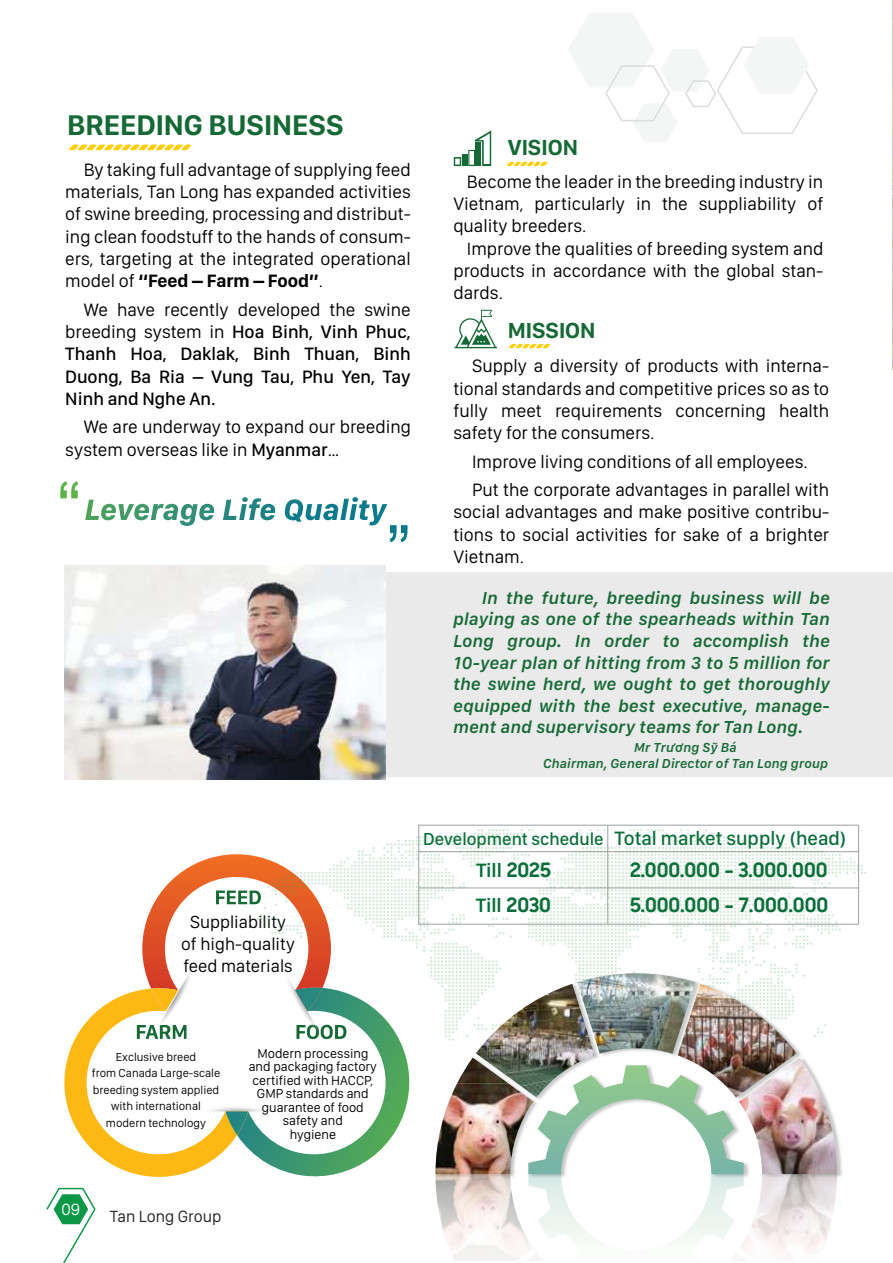
<style>
.page{position:relative;width:893px;height:1263px;background:#fff}
.page>*{position:absolute;margin:0;border:0;box-sizing:border-box;transform-origin:0 0}
.t1{font:700 29.55px "San Francisco Display";color:#156935}
.t2{font:700 22.65px "San Francisco Display";color:#156935}
.t3{font:500 20.1px "San Francisco Display";color:#086d38}
.t4{font:700 20.1px "i Ciel Samsung Sharp Sans";color:#086d38}
.t5{font:600 20.1px "San Francisco Display";color:#086d38}
.t6{font:18.6px/22.4px "San Francisco Display";color:#010101;text-align:justify}
.t7{font:500 18.6px/22.4px "San Francisco Display";color:#010101;text-align:justify}
.t8{font:italic 600 18px/21.6px "San Francisco Text";color:#156935;text-align:justify}
.t9{font:18px/21.6px "San Francisco Display";color:#010101;text-align:center}
.t10{font:16.8px "San Francisco Display";color:#231f20}
.t11{font:16.8px "San Francisco Display";color:#fff}
.t12{font:13.5px/13.5px "San Francisco Display";color:#010101;text-align:center}
.t13{font:italic 600 13.5px/16.2px "San Francisco Text";color:#156935;text-align:center}
.t14{font:12px/16.5px "San Francisco Display";color:#010101;text-align:center}
.s1{font-weight:700}
.s2{font-weight:400}
.s3{font-weight:500}
.s4{font-size:18px}
.s5{font-family:"i Ciel Samsung Sharp Sans";font-weight:700}
</style>
<div class="page">
<img style="left:892px;top:0;width:1px;height:370px">
<div style="left:366px;top:573px;width:527px;height:204px;background:#eaeaea"></div>
<svg style="left:454px;top:157px;width:7px;height:9px"></svg>
<div style="left:462px;top:154px;width:5px;height:12px;background:#156935"></div>
<svg style="left:468px;top:130px;width:23px;height:36px"></svg>
<svg style="left:507px;top:161px;width:41px;height:5px"></svg>
<svg style="left:455px;top:310px;width:42px;height:38px"></svg>
<svg style="left:508px;top:344px;width:42px;height:5px"></svg>
<svg style="left:568px;top:13px;width:250px;height:129px"></svg>
<svg style="left:69px;top:144px;width:123px;height:7px"></svg>
<hr style="left:418px;top:825px;width:441px;height:1px;background:#a7aaac">
<hr style="left:607px;top:825px;width:1px;height:99px;background:#a7aaac">
<hr style="left:418px;top:825px;width:1px;height:99px;background:#a7aaac">
<hr style="left:858px;top:825px;width:1px;height:99px;background:#a7aaac">
<img style="left:64px;top:566px;width:322px;height:214px">
<svg style="left:85px;top:500px;width:129px;height:26px"></svg>
<svg style="left:223px;top:497px;width:52px;height:23px"></svg>
<svg style="left:60px;top:481px;width:18px;height:17px"></svg>
<svg style="left:285px;top:497px;width:122px;height:45px"></svg>
<img style="left:46px;top:829px;width:820px;height:434px">
<h1 class="t1" style="left:67px;top:106px;width:278px">BREEDING BUSINESS</h1>
<p class="t6" style="left:65px;top:158px;width:347px;text-indent:19px">By taking full advantage of supplying feed materials, Tan Long has expanded activities of swine breeding, processing and distribut&shy;ing clean foodstuff to the hands of consum&shy;ers, targeting at the integrated operational model of <span class="s1">“Feed – Farm – Food”</span>.</p>
<p class="t7" style="left:65px;top:298px;width:347px;text-indent:19px"><span class="s2">We have recently developed the swine breeding system in</span> Hoa Binh, Vinh Phuc, Thanh Hoa, Daklak, Binh Thuan, Binh Duong, Ba Ria – Vung Tau, Phu Yen, Tay Ninh and Nghe An.</p>
<p class="t6" style="left:65px;top:415px;width:347px;text-indent:19px">We are underway to expand our breeding system overseas like in <span class="s3">Myanmar</span>…</p>
<p class="t2" style="left:508px;top:133px;width:72px">VISION</p>
<p class="t6" style="left:453px;top:170px;width:371px;text-indent:14px">Become the leader in the breeding industry in Vietnam, particularly in the suppliability of quality breeders.</p>
<p class="t6" style="left:453px;top:237px;width:372px;text-indent:14px">Improve the qualities of breeding system and products in accordance with the global stan&shy;dards.</p>
<p class="t2" style="left:508px;top:316px;width:89px">MISSION</p>
<p class="t6" style="left:453px;top:354px;width:377px;text-indent:19px">Supply a diversity of products with interna&shy;tional standards and competitive prices so as to fully meet requirements concerning health safety for the consumers.</p>
<p class="t6" style="left:472px;top:447px;width:359px;line-height:28.5px">Improve living conditions of all employees.<br>Put the corporate advantages in parallel with</p>
<p class="t6" style="left:453px;top:500px;width:377px">social advantages and make positive contribu&shy;tions to social activities for sake of a brighter Vietnam.</p>
<p class="t8" style="left:452px;top:586px;width:378px;text-indent:29px">In the future, breeding business will be playing as one of the spearheads within Tan Long group. In order to accomplish the 10-year plan of hitting from 3 to 5 million for the swine herd, we ought to get thoroughly equipped with the best executive, manage&shy;ment and supervisory teams for Tan Long.</p>
<p class="t13" style="left:542px;top:739px;width:287px">Mr Trương Sỹ Bá<br>Chairman, General Director of Tan Long group</p>
<p class="t9" style="left:181px;top:911px;width:115px">Suppliability of high-quality feed materials</p>
<p class="t3" style="left:423px;top:825px;width:424px"><span class="s4">Development schedule</span> Total market supply (head)</p>
<p class="t4" style="left:630px;top:854px;width:199px">2.000.000 - 3.000.000</p>
<p class="t5" style="left:476px;top:893px;width:77px">Till <span class="s5">2030</span></p>
<p class="t5" style="left:476px;top:857px;width:76px">Till <span class="s5">2025</span></p>
<p class="t4" style="left:630px;top:889px;width:200px">5.000.000 - 7.000.000</p>
<p class="t14" style="left:92px;top:1048px;width:130px">Exclusive breed<br>from Canada Large-scale breeding system applied with international modern technology</p>
<p class="t11" style="left:61px;top:1198px;width:20px">09</p>
<p class="t10" style="left:110px;top:1206px;width:113px">Tan Long Group</p>
<p class="t12" style="left:249px;top:1046px;width:130px">Modern processing and packaging factory certified with HACCP,<br>GMP standards and guarantee of food safety and<br>hygiene</p>
</div>
